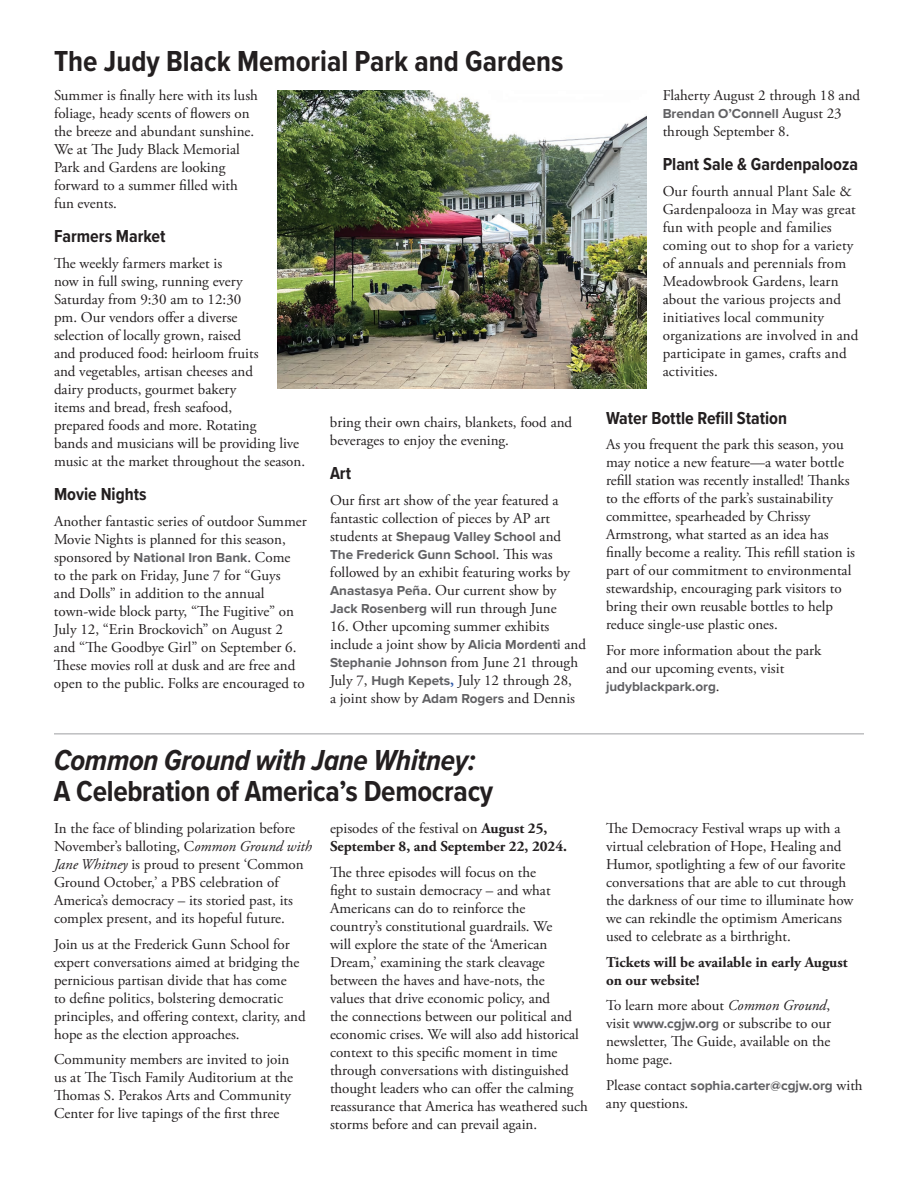
<style>
.page{position:relative;width:918px;height:1188px;background:#fff}
.page>*{position:absolute;margin:0;border:0;box-sizing:border-box;transform-origin:0 0}
.t1{font:700 30px "Proxima Nova Cond";letter-spacing:-.005em;color:#231f20}
.t2{font:italic 700 30px "Proxima Nova Cond";letter-spacing:-.01em;color:#231f20}
.t3{font:700 18px "Proxima Nova Cond";color:#231f20}
.t4{font:15px/18px "Adobe Garamond Pro";color:#231f20}
.t5{font:700 15px/18px "Adobe Garamond Pro";color:#231f20}
.t6{font:700 13.5px/18px "Proxima Nova";color:#616164}
.s1{font-family:"Proxima Nova";font-weight:700;font-size:13.5px;color:#616164}
.s2{font-family:"Adobe Garamond Pro";font-weight:400;font-size:15px;color:#231f20}
.s3{font-weight:700;color:#325caa}
.s4{font-style:italic}
.s5{font-weight:400}
</style>
<div class="page">
<img style="left:278px;top:90px;width:368px;height:298px">
<hr style="left:54px;top:734px;width:810px;height:1px;background:#9d9fa2">
<h1 class="t1" style="left:54px;top:39px;width:511px">The Judy Black Memorial Park and Gardens</h1>
<p class="t4" style="left:54px;top:87px;width:205px">Summer is finally here with its lush foliage, heady scents of flowers on the breeze and abundant sunshine.<br>We at The Judy Black Memorial<br>Park and Gardens are looking forward to a summer filled with fun events.</p>
<p class="t3" style="left:54px;top:223px;width:113px">Farmers Market</p>
<p class="t4" style="left:54px;top:255px;width:253px">The weekly farmers market is<br>now in full swing, running every<br>Saturday from 9:30 am to 12:30<br>pm. Our vendors offer a diverse<br>selection of locally grown, raised<br>and produced food: heirloom fruits<br>and vegetables, artisan cheeses and<br>dairy products, gourmet bakery<br>items and bread, fresh seafood,<br>prepared foods and more. Rotating<br>bands and musicians will be providing live music at the market throughout the season.</p>
<p class="t3" style="left:54px;top:481px;width:94px">Movie Nights</p>
<p class="t4" style="left:54px;top:513px;width:254px">Another fantastic series of outdoor Summer Movie Nights is planned for this season, sponsored by <span class="s1">National Iron Bank</span>. Come<br>to the park on Friday, June 7 for “Guys<br>and Dolls” in addition to the annual town-wide block party, “The Fugitive” on July 12, “Erin Brockovich” on August 2 and “The Goodbye Girl” on September 6.<br>These movies roll at dusk and are free and open to the public. Folks are encouraged to</p>
<p class="t4" style="left:330px;top:413px;width:244px">bring their own chairs, blankets, food and beverages to enjoy the evening.</p>
<p class="t3" style="left:330px;top:460px;width:23px">Art</p>
<p class="t4" style="left:330px;top:491px;width:230px">Our first art show of the year featured a fantastic collection of pieces by AP art</p>
<p class="t6" style="left:330px;top:527px;width:233px"><span class="s2">students at</span> Shepaug Valley School <span class="s2">and<br></span>The Frederick Gunn School<span class="s2">. This was</span></p>
<p class="t4" style="left:330px;top:563px;width:242px">followed by an exhibit featuring works by<br><span class="s1">Anastasya Peña</span>. Our current show by<br><span class="s1">Jack Rosenberg</span> will run through June</p>
<p class="t4" style="left:330px;top:617px;width:257px">16. Other upcoming summer exhibits include a joint show by <span class="s1">Alicia Mordenti</span> and <span class="s1">Stephanie Johnson</span> from June 21 through July 7, <span class="s1">Hugh Kepets</span><span class="s3">,</span> July 12 through 28,<br>a joint show by <span class="s1">Adam Rogers</span> and Dennis</p>
<h1 class="t2" style="left:54px;top:738px;width:423px">Common Ground with Jane Whitney:</h1>
<h1 class="t1" style="left:54px;top:769px;width:441px">A Celebration of America’s Democracy</h1>
<p class="t4" style="left:54px;top:820px;width:260px">In the face of blinding polarization before November’s balloting, C<span class="s4">ommon Ground with Jane Whitney</span> is proud to present ‘Common Ground October,’ a PBS celebration of America’s democracy – its storied past, its complex present, and its hopeful future.</p>
<p class="t4" style="left:54px;top:936px;width:253px">Join us at the Frederick Gunn School for expert conversations aimed at bridging the pernicious partisan divide that has come<br>to define politics, bolstering democratic principles, and offering context, clarity, and hope as the election approaches.</p>
<p class="t4" style="left:54px;top:1051px;width:241px">Community members are invited to join us at The Tisch Family Auditorium at the Thomas S. Perakos Arts and Community Center for live tapings of the first three</p>
<p class="t5" style="left:330px;top:820px;width:239px"><span class="s5">episodes of the festival on</span> August 25,<br>September 8, and September 22, 2024.</p>
<p class="t4" style="left:330px;top:864px;width:259px">The three episodes will focus on the<br>fight to sustain democracy – and what Americans can do to reinforce the<br>country’s constitutional guardrails. We<br>will explore the state of the ‘American Dream,’ examining the stark cleavage between the haves and have-nots, the<br>values that drive economic policy, and<br>the connections between our political and economic crises. We will also add historical context to this specific moment in time through conversations with distinguished thought leaders who can offer the calming reassurance that America has weathered such storms before and can prevail again.</p>
<p class="t4" style="left:663px;top:87px;width:199px">Flaherty August 2 through 18 and</p>
<p class="t6" style="left:663px;top:104px;width:181px">Brendan O’Connell <span class="s2">August 23</span></p>
<p class="t4" style="left:663px;top:123px;width:128px">through September 8.</p>
<p class="t3" style="left:663px;top:151px;width:197px">Plant Sale &amp; Gardenpalooza</p>
<p class="t4" style="left:663px;top:183px;width:197px">Our fourth annual Plant Sale &amp;<br>Gardenpalooza in May was great fun with people and families coming out to shop for a variety of annuals and perennials from<br>Meadowbrook Gardens, learn about the various projects and initiatives local community organizations are involved in and participate in games, crafts and activities.</p>
<p class="t3" style="left:606px;top:405px;width:183px">Water Bottle Refill Station</p>
<p class="t4" style="left:606px;top:436px;width:251px">As you frequent the park this season, you may notice a new feature—a water bottle refill station was recently installed! Thanks to the efforts of the park’s sustainability committee, spearheaded by Chrissy Armstrong, what started as an idea has finally become a reality. This refill station is part of our commitment to environmental stewardship, encouraging park visitors to bring their own reusable bottles to help reduce single-use plastic ones.</p>
<p class="t4" style="left:606px;top:642px;width:217px">For more information about the park and our upcoming events, visit</p>
<p class="t6" style="left:606px;top:677px;width:115px">judyblackpark.org<span class="s2">.</span></p>
<p class="t4" style="left:606px;top:820px;width:249px">The Democracy Festival wraps up with a virtual celebration of Hope, Healing and Humor, spotlighting a few of our favorite conversations that are able to cut through the darkness of our time to illuminate how we can rekindle the optimism Americans used to celebrate as a birthright.</p>
<p class="t5" style="left:606px;top:953px;width:243px">Tickets will be available in early August on our website!</p>
<p class="t4" style="left:606px;top:997px;width:227px;text-align:justify">To learn more about <span class="s4">Common Ground</span>, visit <span class="s1">www.cgjw.org</span> or subscribe to our newsletter, The Guide, available on the home page.</p>
<p class="t6" style="left:606px;top:1076px;width:258px"><span class="s2">Please contact</span> sophia.carter@cgjw.org <span class="s2">with</span></p>
<p class="t4" style="left:606px;top:1095px;width:84px">any questions.</p>
</div>
